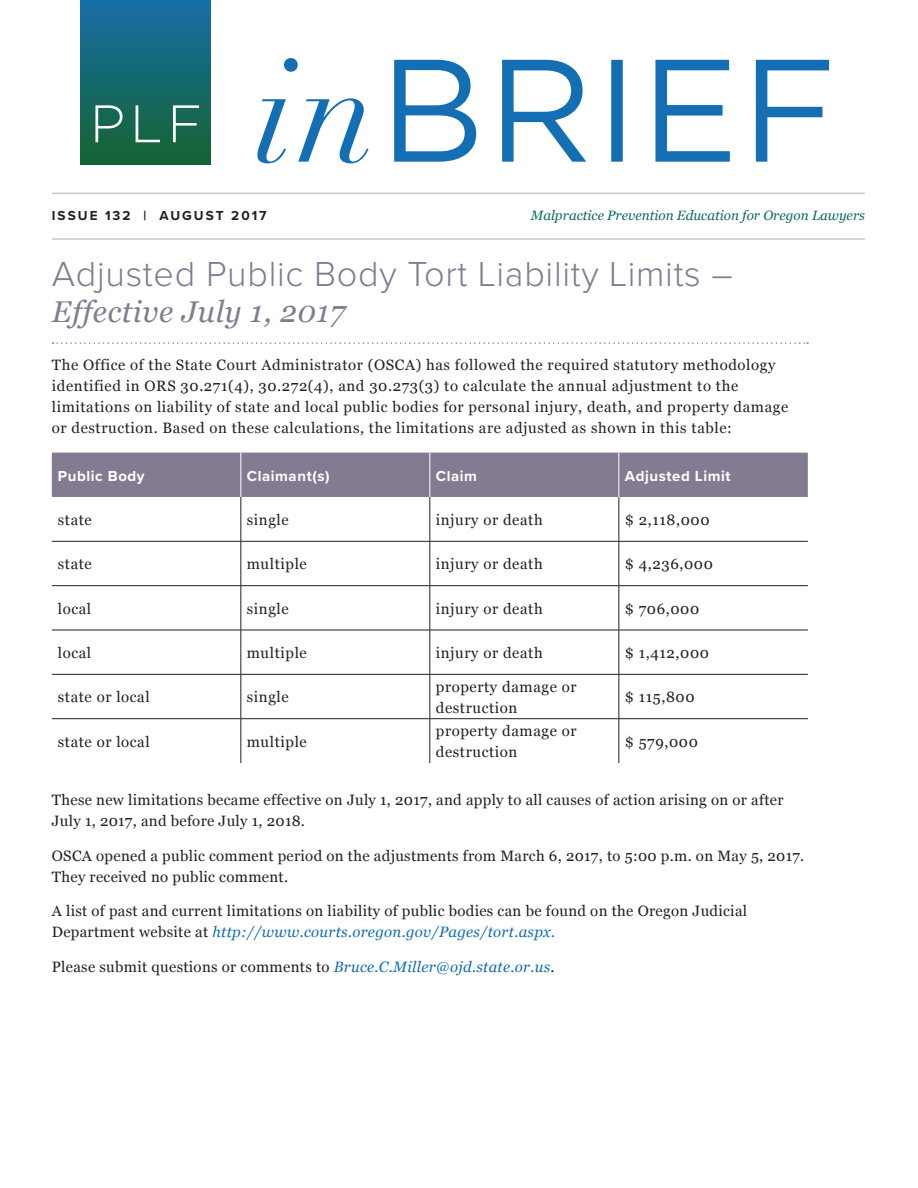
<style>
.page{position:relative;width:918px;height:1188px;background:#fff}
.page>*{position:absolute;margin:0;border:0;box-sizing:border-box;transform-origin:0 0}
.Section_Head{font:300 36px "Proxima Nova";letter-spacing:.02em;color:#847b92}
.Section_Head-2{font:italic 30px "Georgia";letter-spacing:.02em;color:#847b92}
.body{font:15px/21px "Georgia";letter-spacing:.04em;color:#231f20}
.body-2{font:15px/21px "Georgia";letter-spacing:.02em;color:#231f20}
.body-3{font:700 15px "Proxima Nova";letter-spacing:.04em;color:#fff}
.t1{font:italic 13.5px "Georgia";color:#0d6965}
.t2{font:700 13.5px "Proxima Nova";letter-spacing:.15em;color:#231f20}
.s1{font-style:italic;color:#136eb4}
</style>
<div class="page">
<hr style="left:52px;top:193px;width:813px;height:1px;background:#c7c8ca">
<hr style="left:52px;top:238px;width:813px;height:2px;background:#c7c8ca">
<div style="left:80px;top:0;width:130px;height:165px;background:linear-gradient(to bottom,#186da6,#136432)"></div>
<svg style="left:95px;top:105px;width:28px;height:37px"></svg>
<svg style="left:136px;top:105px;width:24px;height:37px"></svg>
<svg style="left:173px;top:105px;width:26px;height:37px"></svg>
<svg style="left:257px;top:58px;width:572px;height:105px"></svg>
<svg style="left:53px;top:342px;width:755px;height:2px"></svg>
<div style="left:52px;top:453px;width:756px;height:44px;background:#847b92"></div>
<hr style="left:240px;top:453px;width:1px;height:44px;background:#fff">
<hr style="left:429px;top:453px;width:1px;height:44px;background:#fff">
<hr style="left:618px;top:453px;width:1px;height:44px;background:#fff">
<hr style="left:241px;top:497px;width:1px;height:44px;background:#231f20">
<hr style="left:430px;top:497px;width:1px;height:44px;background:#231f20">
<hr style="left:619px;top:497px;width:1px;height:44px;background:#231f20">
<hr style="left:52px;top:541px;width:189px;height:1px;background:#231f20">
<hr style="left:241px;top:541px;width:189px;height:1px;background:#231f20">
<hr style="left:241px;top:542px;width:1px;height:43px;background:#231f20">
<hr style="left:430px;top:541px;width:189px;height:1px;background:#231f20">
<hr style="left:430px;top:542px;width:1px;height:43px;background:#231f20">
<hr style="left:619px;top:541px;width:189px;height:1px;background:#231f20">
<hr style="left:619px;top:542px;width:1px;height:43px;background:#231f20">
<hr style="left:52px;top:585px;width:189px;height:1px;background:#231f20">
<hr style="left:241px;top:585px;width:189px;height:1px;background:#231f20">
<hr style="left:241px;top:586px;width:1px;height:44px;background:#231f20">
<hr style="left:430px;top:585px;width:189px;height:1px;background:#231f20">
<hr style="left:430px;top:586px;width:1px;height:44px;background:#231f20">
<hr style="left:619px;top:585px;width:189px;height:1px;background:#231f20">
<hr style="left:619px;top:586px;width:1px;height:44px;background:#231f20">
<hr style="left:52px;top:630px;width:189px;height:1px;background:#231f20">
<hr style="left:241px;top:630px;width:189px;height:1px;background:#231f20">
<hr style="left:241px;top:630px;width:1px;height:44px;background:#231f20">
<hr style="left:430px;top:630px;width:189px;height:1px;background:#231f20">
<hr style="left:430px;top:630px;width:1px;height:44px;background:#231f20">
<hr style="left:619px;top:630px;width:189px;height:1px;background:#231f20">
<hr style="left:619px;top:630px;width:1px;height:44px;background:#231f20">
<hr style="left:52px;top:674px;width:189px;height:1px;background:#231f20">
<hr style="left:241px;top:674px;width:189px;height:1px;background:#231f20">
<hr style="left:241px;top:675px;width:1px;height:44px;background:#231f20">
<hr style="left:430px;top:674px;width:189px;height:1px;background:#231f20">
<hr style="left:430px;top:675px;width:1px;height:44px;background:#231f20">
<hr style="left:619px;top:674px;width:189px;height:1px;background:#231f20">
<hr style="left:619px;top:675px;width:1px;height:44px;background:#231f20">
<hr style="left:52px;top:718px;width:189px;height:1px;background:#231f20">
<hr style="left:241px;top:718px;width:189px;height:1px;background:#231f20">
<hr style="left:241px;top:719px;width:1px;height:44px;background:#231f20">
<hr style="left:430px;top:718px;width:189px;height:1px;background:#231f20">
<hr style="left:430px;top:719px;width:1px;height:44px;background:#231f20">
<hr style="left:619px;top:718px;width:189px;height:1px;background:#231f20">
<hr style="left:619px;top:719px;width:1px;height:44px;background:#231f20">
<p class="t2" style="left:52px;top:206px;width:216px">ISSUE 132 | AUGUST 2017</p>
<p class="t1" style="left:531px;top:205px;width:336px">Malpractice Prevention Education for Oregon Lawyers</p>
<p class="Section_Head" style="left:52px;top:254px;width:683px">Adjusted Public Body Tort Liability Limits –</p>
<p class="Section_Head-2" style="left:52px;top:290px;width:295px">Effective July 1, 2017</p>
<p class="body" style="left:52px;top:354px;width:738px">The Office of the State Court Administrator (OSCA) has followed the required statutory methodology identified in ORS 30.271(4), 30.272(4), and 30.273(3) to calculate the annual adjustment to the limitations on liability of state and local public bodies for personal injury, death, and property damage or destruction. Based on these calculations, the limitations are adjusted as shown in this table:</p>
<p class="body-3" style="left:58px;top:465px;width:88px">Public Body</p>
<p class="body-3" style="left:247px;top:465px;width:84px">Claimant(s)</p>
<p class="body-3" style="left:436px;top:465px;width:43px">Claim</p>
<p class="body-3" style="left:625px;top:465px;width:107px">Adjusted Limit</p>
<p class="body" style="left:58px;top:509px;width:36px">state</p>
<p class="body" style="left:247px;top:509px;width:43px">single</p>
<p class="body" style="left:436px;top:509px;width:108px">injury or death</p>
<p class="body" style="left:625px;top:509px;width:86px">$ 2,118,000</p>
<p class="body" style="left:58px;top:553px;width:36px">state</p>
<p class="body" style="left:247px;top:553px;width:61px">multiple</p>
<p class="body" style="left:436px;top:553px;width:108px">injury or death</p>
<p class="body" style="left:625px;top:553px;width:90px">$ 4,236,000</p>
<p class="body" style="left:58px;top:597px;width:35px">local</p>
<p class="body" style="left:247px;top:597px;width:43px">single</p>
<p class="body" style="left:436px;top:597px;width:108px">injury or death</p>
<p class="body" style="left:625px;top:597px;width:76px">$ 706,000</p>
<p class="body" style="left:58px;top:642px;width:35px">local</p>
<p class="body" style="left:247px;top:642px;width:61px">multiple</p>
<p class="body" style="left:436px;top:642px;width:108px">injury or death</p>
<p class="body" style="left:625px;top:642px;width:86px">$ 1,412,000</p>
<p class="body" style="left:58px;top:686px;width:93px">state or local</p>
<p class="body" style="left:247px;top:686px;width:43px">single</p>
<p class="body" style="left:436px;top:675px;width:142px">property damage or destruction</p>
<p class="body" style="left:625px;top:686px;width:71px">$ 115,800</p>
<p class="body" style="left:58px;top:730px;width:93px">state or local</p>
<p class="body" style="left:247px;top:730px;width:61px">multiple</p>
<p class="body" style="left:436px;top:720px;width:142px">property damage or destruction</p>
<p class="body" style="left:625px;top:730px;width:75px">$ 579,000</p>
<p class="body-2" style="left:52px;top:789px;width:733px">These new limitations became effective on July 1, 2017, and apply to all causes of action arising on or after<br>July 1, 2017, and before July 1, 2018.</p>
<p class="body-2" style="left:52px;top:844px;width:754px">OSCA opened a public comment period on the adjustments from March 6, 2017, to 5:00 p.m. on May 5, 2017.<br>They received no public comment.</p>
<p class="body-2" style="left:52px;top:900px;width:697px">A list of past and current limitations on liability of public bodies can be found on the Oregon Judicial<br>Department website at <span class="s1">http://www.courts.oregon.gov/Pages/tort.aspx.</span></p>
<p class="body-2" style="left:52px;top:955px;width:504px">Please submit questions or comments to <span class="s1">Bruce.C.Miller@ojd.state.or.us</span>.</p>
</div>
